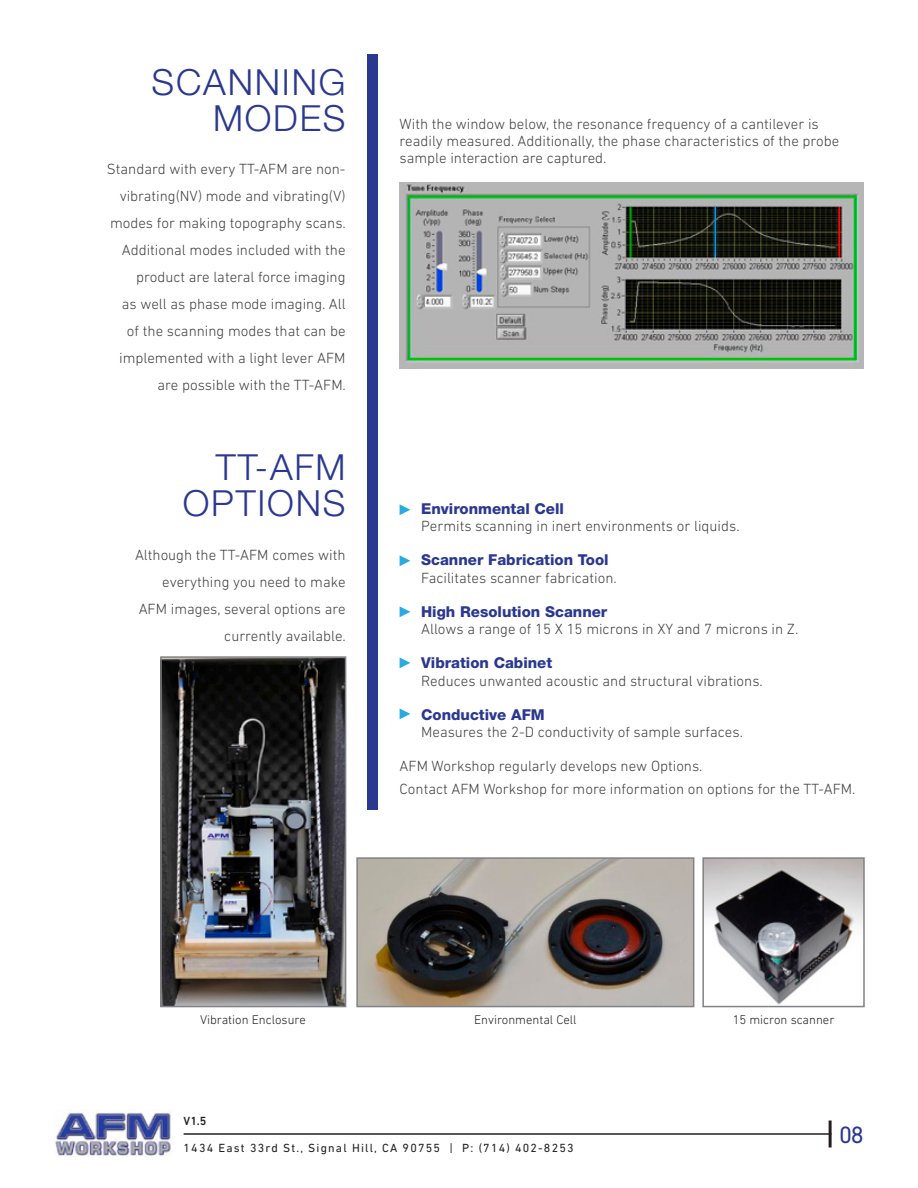
<style>
.page{position:relative;width:918px;height:1188px;background:#fff}
.page>*{position:absolute;margin:0;border:0;box-sizing:border-box;transform-origin:0 0}
.t1{font:300 36px/36px "Helvetica Neue LT Std";letter-spacing:.05em;color:#2a3890;text-align:right}
.t2{font:24px "DIN Next LT Pro";color:#2a3890}
.t3{font:300 15px/27px "DIN Next LT Pro";color:#414142;text-align:right}
.t4{font:800 15px "Helvetica Neue LT Std";color:#2a3890}
.t5{font:300 12.75px "DIN Next LT Pro";color:#231f20}
.t6{font:12px "DIN Next LT Pro";letter-spacing:.1em;color:#231f20}
.t7{font:500 12px "DIN Next LT Pro";color:#231f20}
</style>
<div class="page">
<img style="left:55px;top:1109px;width:116px;height:48px">
<hr style="left:184px;top:1133px;width:648px;height:2px;background:#231f20">
<hr style="left:829px;top:1120px;width:3px;height:28px;background:#231f20">
<div style="left:367px;top:54px;width:11px;height:756px;background:#2a3890"></div>
<img style="left:400px;top:183px;width:464px;height:185px">
<svg style="left:400px;top:504px;width:10px;height:11px"></svg>
<svg style="left:400px;top:555px;width:10px;height:11px"></svg>
<svg style="left:400px;top:606px;width:10px;height:11px"></svg>
<svg style="left:400px;top:657px;width:10px;height:11px"></svg>
<svg style="left:400px;top:708px;width:10px;height:11px"></svg>
<img style="left:359px;top:860px;width:332px;height:144px">
<div style="left:356px;top:857px;width:338px;height:150px;border:2px solid #808285"></div>
<img style="left:163px;top:659px;width:180px;height:345px">
<div style="left:160px;top:656px;width:186px;height:351px;border:2px solid #808285"></div>
<img style="left:705px;top:860px;width:157px;height:144px">
<div style="left:702px;top:857px;width:163px;height:150px;border:2px solid #808285"></div>
<h1 class="t1" style="left:152px;top:63px;width:196px">SCANNING<br>MODES</h1>
<p class="t3" style="left:107px;top:156px;width:240px">Standard with every TT-AFM are non&shy;vibrating(NV) mode and vibrating(V) modes for making topography scans.<br>Additional modes included with the product are lateral force imaging<br>as well as phase mode imaging. All of the scanning modes that can be implemented with a light lever AFM are possible with the TT-AFM.</p>
<h1 class="t1" style="left:183px;top:449px;width:164px;text-align:center">TT-AFM<br>OPTIONS</h1>
<p class="t3" style="left:135px;top:541px;width:212px">Although the TT-AFM comes with everything you need to make<br>AFM images, several options are currently available.</p>
<p class="t3" style="left:400px;top:115px;width:441px;line-height:17.2px;text-align:left">With the window below, the resonance frequency of a cantilever is readily measured. Additionally, the phase characteristics of the probe sample interaction are captured.</p>
<p class="t4" style="left:421px;top:500px;width:144px">Environmental Cell</p>
<p class="t3" style="left:421px;top:512px;width:320px">Permits scanning in inert environments or liquids.</p>
<p class="t4" style="left:421px;top:551px;width:189px">Scanner Fabrication Tool</p>
<p class="t3" style="left:421px;top:564px;width:197px">Facilitates scanner fabrication.</p>
<p class="t4" style="left:421px;top:603px;width:188px">High Resolution Scanner</p>
<p class="t3" style="left:421px;top:615px;width:379px">Allows a range of 15 X 15 microns in XY and 7 microns in Z.</p>
<p class="t4" style="left:421px;top:654px;width:133px">Vibration Cabinet</p>
<p class="t3" style="left:421px;top:667px;width:343px">Reduces unwanted acoustic and structural vibrations.</p>
<p class="t4" style="left:421px;top:706px;width:125px">Conductive AFM</p>
<p class="t3" style="left:421px;top:718px;width:323px">Measures the 2-D conductivity of sample surfaces.</p>
<p class="t3" style="left:400px;top:754px;width:457px;line-height:23.7px;text-align:left">AFM Workshop regularly develops new Options.<br>Contact AFM Workshop for more information on options for the TT-AFM.</p>
<p class="t5" style="left:200px;top:1012px;width:107px">Vibration Enclosure</p>
<p class="t5" style="left:474px;top:1012px;width:104px">Environmental Cell</p>
<p class="t5" style="left:733px;top:1012px;width:103px">15 micron scanner</p>
<p class="t7" style="left:184px;top:1114px;width:24px">V1.5</p>
<p class="t6" style="left:184px;top:1141px;width:392px">1434 East 33rd St., Signal Hill, CA 90755 | P: (714) 402-8253</p>
<h2 class="t2" style="left:839px;top:1121px;width:26px">08</h2>
</div>
